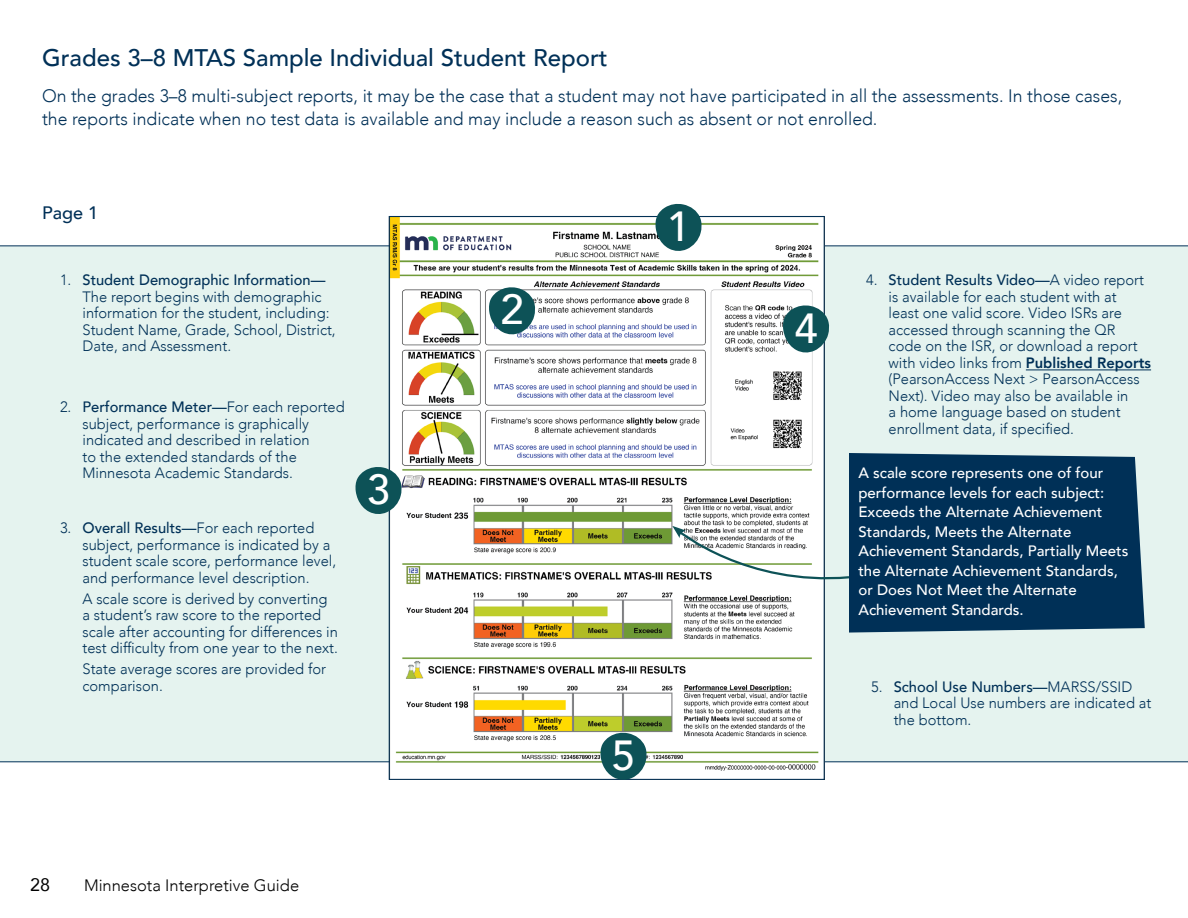
<style>
.page{position:relative;width:1188px;height:918px;background:#fff}
.page>*{position:absolute;margin:0;border:0;box-sizing:border-box;transform-origin:0 0}
.t1{font:500 42px "Avenir";color:#fff}
.Header_3{font:500 24px "Avenir";color:#003057}
.Main_Body_Left_Align{font:300 18px/22.5px "Avenir";color:#003057}
.Callout_text{font:500 18px "Avenir";color:#003057}
.t2{font:18px "Avenir";color:#000}
.t3{font:300 16.5px "Avenir";color:#000}
.Callout_-_Reports_Numbered_text{font:300 15px/16.5px "Avenir";color:#003057}
.Callout_text_white{font:500 15px/19.5px "Avenir";color:#fff}
.s1{font-weight:500}
.s2{font-weight:800}
</style>
<div class="page">
<div style="left:0;top:245px;width:1188px;height:517px;background:#e5f3ef"></div>
<img style="left:391px;top:218px;width:432px;height:553px">
<svg style="left:655px;top:203px;width:47px;height:49px"></svg>
<svg style="left:489px;top:287px;width:46px;height:48px"></svg>
<svg style="left:355px;top:466px;width:47px;height:49px;background:#477c7f"></svg>
<svg style="left:783px;top:305px;width:46px;height:48px;background:#3d7377"></svg>
<svg style="left:672px;top:526px;width:177px;height:60px"></svg>
<svg style="left:600px;top:732px;width:47px;height:48px"></svg>
<hr style="left:1026px;top:370px;width:125px;height:1px;background:#003057">
<div style="left:849px;top:453px;width:296px;height:180px;background:#003057"></div>
<h3 class="Header_3" style="left:42px;top:37px;width:567px">Grades 3–8 MTAS Sample Individual Student Report</h3>
<p class="Main_Body_Left_Align" style="left:42px;top:85px;width:1082px">On the grades 3–8 multi-subject reports, it may be the case that a student may not have participated in all the assessments. In those cases, the reports indicate when no test data is available and may include a reason such as absent or not enrolled.</p>
<p class="Callout_text" style="left:42px;top:197px;width:58px">Page 1</p>
<h1 class="t1" style="left:667px;top:190px;width:25px">1</h1>
<p class="Callout_-_Reports_Numbered_text" style="left:82px;top:272px;width:255px;text-indent:-22px">1. <span class="s1">Student Demographic Information— </span>The report begins with demographic information for the student, including:<br>Student Name, Grade, School, District, Date, and Assessment.</p>
<p class="Callout_-_Reports_Numbered_text" style="left:82px;top:399px;width:264px;text-indent:-22px">2. <span class="s1">Performance Meter—</span>For each reported subject, performance is graphically indicated and described in relation<br>to the extended standards of the Minnesota Academic Standards.</p>
<p class="Callout_-_Reports_Numbered_text" style="left:82px;top:520px;width:255px;text-indent:-22px">3. <span class="s1">Overall Results—</span>For each reported subject, performance is indicated by a student scale score, performance level, and performance level description.</p>
<p class="Callout_-_Reports_Numbered_text" style="left:82px;top:591px;width:257px">A scale score is derived by converting a student’s raw score to the reported scale after accounting for differences in test difficulty from one year to the next.</p>
<p class="Callout_-_Reports_Numbered_text" style="left:82px;top:661px;width:245px">State average scores are provided for comparison.</p>
<h1 class="t1" style="left:367px;top:453px;width:25px">3</h1>
<p class="t2" style="left:30px;top:870px;width:22px">28</p>
<p class="t3" style="left:84px;top:876px;width:217px">Minnesota Interpretive Guide</p>
<h1 class="t1" style="left:500px;top:274px;width:25px">2</h1>
<h1 class="t1" style="left:612px;top:719px;width:25px">5</h1>
<h1 class="t1" style="left:794px;top:292px;width:25px">4</h1>
<p class="Callout_-_Reports_Numbered_text" style="left:889px;top:272px;width:264px;text-indent:-22px">4. <span class="s1">Student Results Video—</span>A video report is available for each student with at<br>least one valid score. Video ISRs are accessed through scanning the QR code on the ISR, or download a report with video links from <span class="s2">Published Reports </span>(PearsonAccess Next &gt; PearsonAccess Next). Video may also be available in<br>a home language based on student enrollment data, if specified.</p>
<p class="Callout_text_white" style="left:858px;top:462px;width:272px">A scale score represents one of four performance levels for each subject:<br>Exceeds the Alternate Achievement Standards, Meets the Alternate Achievement Standards, Partially Meets the Alternate Achievement Standards, or Does Not Meet the Alternate Achievement Standards.</p>
<p class="Callout_-_Reports_Numbered_text" style="left:894px;top:678px;width:259px;text-indent:-22px">5. <span class="s1">School Use Numbers—</span>MARSS/SSID and Local Use numbers are indicated at the bottom.</p>
</div>
